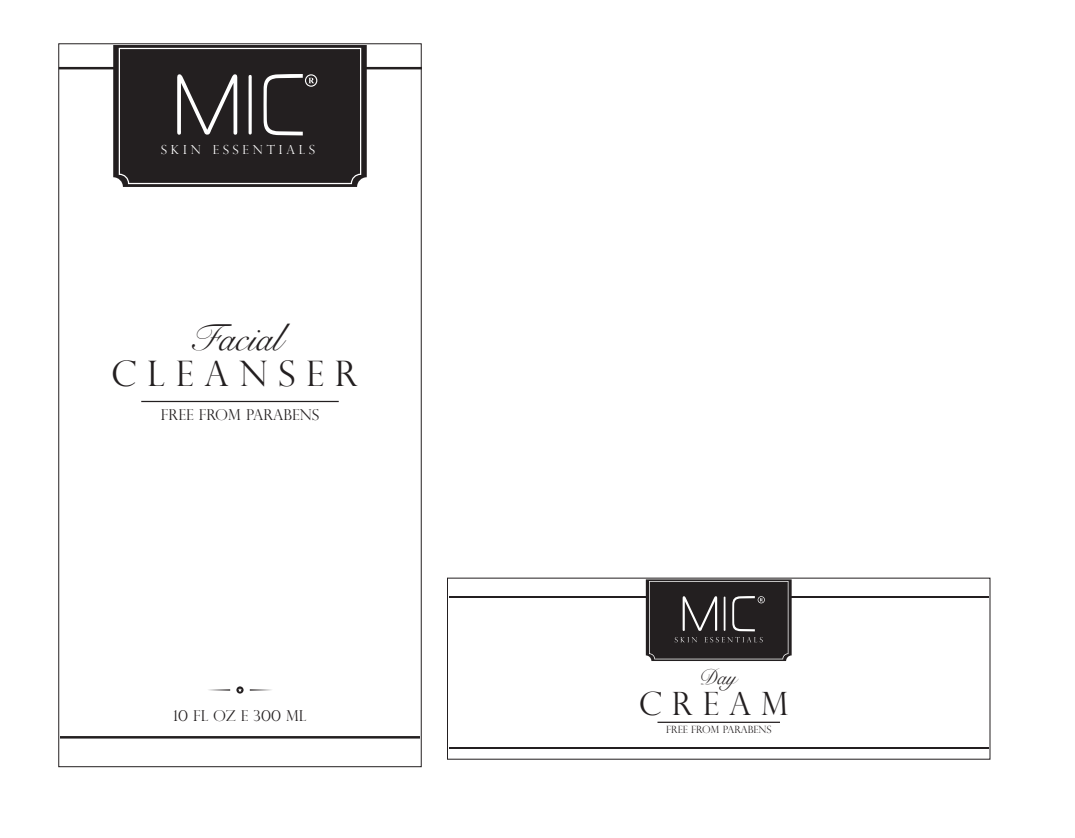
<style>
.page{position:relative;width:1075px;height:838px;background:#fff}
.page>*{position:absolute;margin:0;border:0;box-sizing:border-box;transform-origin:0 0}
.t1{font:37.5px "Snell Roundhand";color:#231f20}
.t2{font:300 35.25px "Perpetua Titling";letter-spacing:.31em;color:#231f20}
.t3{font:300 32px "Perpetua Titling";letter-spacing:.31em;color:#231f20}
.t4{font:21.25px "Snell Roundhand";color:#231f20}
.t5{font:300 15px "Perpetua Titling";color:#231f20}
.t6{font:300 12.5px "Perpetua Titling";letter-spacing:.31em;color:#fff}
.t7{font:300 10px "Perpetua Titling";color:#231f20}
</style>
<div class="page">
<div style="left:58px;top:43px;width:364px;height:724px;background:#fff;border:1px solid #231f20"></div>
<hr style="left:59px;top:67px;width:363px;height:2px;background:#231f20">
<svg style="left:113px;top:45px;width:254px;height:142px;background:#343031"></svg>
<hr style="left:141px;top:401px;width:198px;height:1px;background:#231f20">
<hr style="left:60px;top:736px;width:360px;height:2px;background:#231f20">
<svg style="left:118px;top:47px;width:244px;height:138px;background:#322f30"></svg>
<svg style="left:250px;top:689px;width:22px;height:1px"></svg>
<svg style="left:208px;top:689px;width:22px;height:1px"></svg>
<svg style="left:236px;top:686px;width:8px;height:7px"></svg>
<hr style="left:658px;top:721px;width:122px;height:1px;background:#231f20">
<hr style="left:449px;top:596px;width:540px;height:1px;background:#231f20">
<hr style="left:449px;top:746px;width:540px;height:2px;background:#231f20">
<svg style="left:646px;top:579px;width:146px;height:82px;background:#343132"></svg>
<p class="t6" style="left:161px;top:142px;width:155px">SKIN ESSENTIALS</p>
<h1 class="t1" style="left:190px;top:308px;width:93px">Facial</h1>
<h2 class="t2" style="left:111px;top:352px;width:248px">CLEANSER</h2>
<p class="t5" style="left:161px;top:405px;width:160px">FREE FROM PARABENS</p>
<p class="t5" style="left:174px;top:707px;width:134px">10 FL OZ E 300 ML</p>
<h3 class="t4" style="left:699px;top:660px;width:39px">Day</h3>
<p class="t7" style="left:666px;top:723px;width:107px">FREE FROM PARABENS</p>
<h3 class="t3" style="left:639px;top:684px;width:151px">CREAM</h3>
</div>
